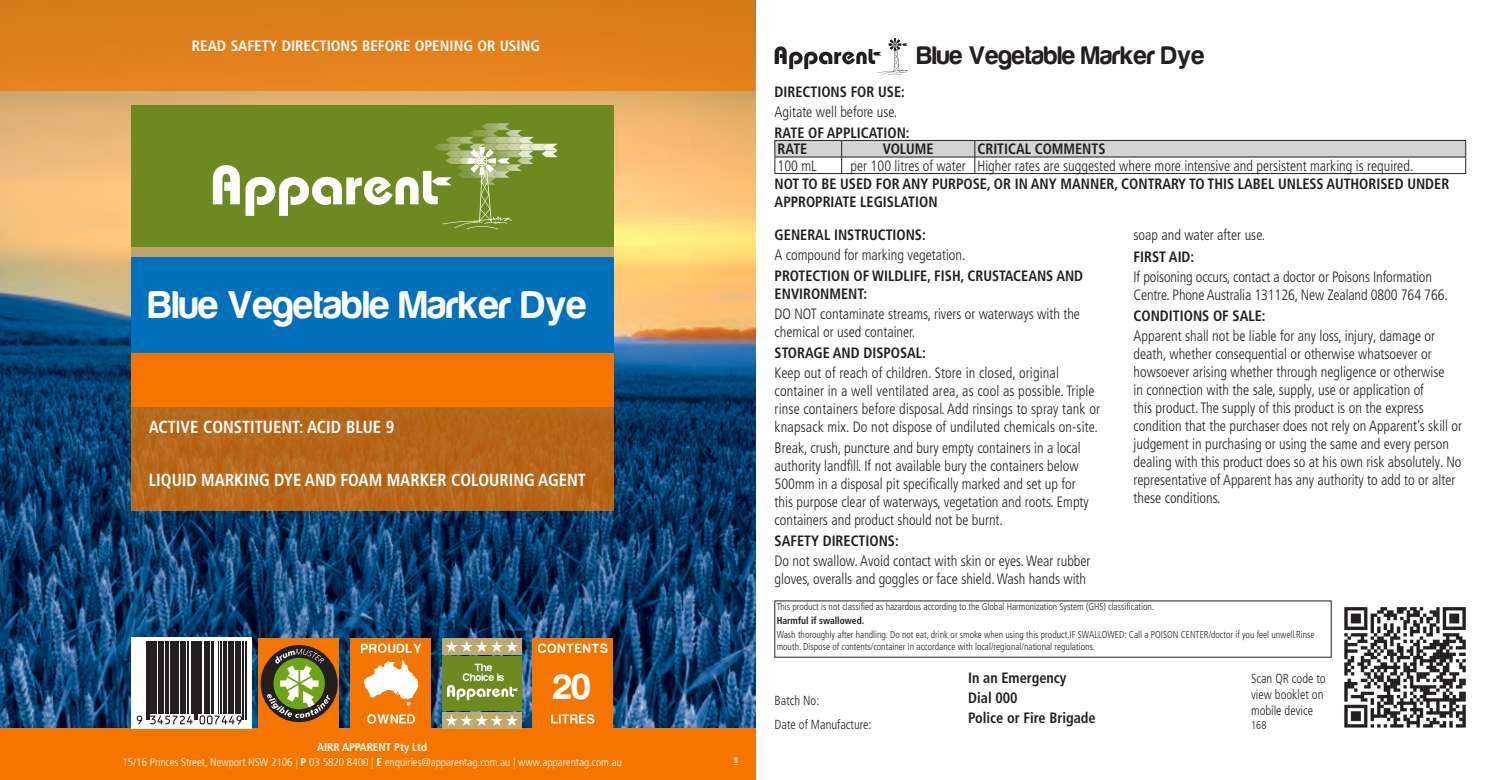
<style>
.page{position:relative;width:1489px;height:780px;background:#fff}
.page>*{position:absolute;margin:0;border:0;box-sizing:border-box;transform-origin:0 0}
.t1{font:40px "Harabara";letter-spacing:.01em;color:#fff}
.t2{font:36.75px "Harabara";color:#fff}
.t3{font:26.25px "Harabara";letter-spacing:.01em;color:#231f20}
.t4{font:700 condensed 17.5px "Frutiger LT Pro";color:#fff;scale:.95 1}
.t5{font:300 condensed 15px/18px "Frutiger LT Pro";color:#231f20;scale:.95 1}
.t6{font:700 condensed 15px/18px "Frutiger LT Pro";color:#231f20;scale:.95 1}
.t7{font:700 condensed 15px "Frutiger LT Pro";color:#fff}
.t8{font:300 condensed 13.12px/15.8px "Frutiger LT Pro";color:#231f20;scale:.95 1}
.t9{font:300 condensed 11.25px/14.5px "Frutiger LT Pro";color:#fff;text-align:center}
.t10{font:300 condensed 11.25px "Frutiger LT Pro";color:#231f20;scale:.95 1}
.t11{font:300 condensed 10px/12px "Frutiger LT Pro";color:#231f20;scale:.95 1}
.t12{font:700 condensed 10px "Frutiger LT Pro";color:#231f20;scale:.95 1}
.t13{font:5.5px "Frutiger LT Pro";color:#fff;scale:.95 1}
.s1{font-weight:700}
</style>
<div class="page">
<img style="left:0;top:91px;width:755px;height:637px">
<div style="left:0;top:0;width:755px;height:91px;background:#df7f1c"></div>
<div style="left:131px;top:105px;width:482px;height:142px;background:#6c8a1f"></div>
<svg style="left:213px;top:123px;width:345px;height:106px"></svg>
<div style="left:131px;top:247px;width:482px;height:10px;background:#bea36d"></div>
<div style="left:131px;top:257px;width:482px;height:96px;background:#0071ba"></div>
<div style="left:131px;top:353px;width:482px;height:53px;background:#f47600"></div>
<svg style="left:131px;top:406px;width:482px;height:105px;fill:#b6671a"></svg>
<div style="left:0;top:728px;width:755px;height:52px;background:#f47600"></div>
<div style="left:350px;top:637px;width:81px;height:91px;background:#f47600"></div>
<svg style="left:364px;top:659px;width:54px;height:47px"></svg>
<svg style="left:361px;top:643px;width:60px;height:10px"></svg>
<svg style="left:367px;top:714px;width:48px;height:9px"></svg>
<div style="left:532px;top:637px;width:81px;height:91px;background:#f47600"></div>
<svg style="left:538px;top:643px;width:69px;height:10px"></svg>
<svg style="left:551px;top:714px;width:43px;height:9px"></svg>
<div style="left:442px;top:656px;width:79px;height:54px;background:#6c8a1f"></div>
<div style="left:442px;top:712px;width:79px;height:16px;background:#beaa70"></div>
<div style="left:442px;top:638px;width:79px;height:16px;background:#beaa70"></div>
<svg style="left:445px;top:641px;width:73px;height:11px"></svg>
<svg style="left:445px;top:714px;width:73px;height:12px"></svg>
<svg style="left:447px;top:663px;width:71px;height:37px"></svg>
<div style="left:258px;top:637px;width:81px;height:91px;background:#f47600"></div>
<div style="left:260px;top:645px;width:78px;height:77px;background:#231f20;border-radius:50%"></div>
<svg style="left:267px;top:648px;width:63px;height:70px"></svg>
<svg style="left:774px;top:38px;width:134px;height:37px"></svg>
<svg style="left:131px;top:637px;width:121px;height:91px"></svg>
<svg style="left:137px;top:715px;width:5px;height:9px"></svg>
<hr style="left:146px;top:641px;width:1px;height:78px;background:#231f20">
<hr style="left:148px;top:641px;width:1px;height:78px;background:#231f20">
<hr style="left:150px;top:641px;width:4px;height:73px;background:#231f20">
<hr style="left:155px;top:641px;width:2px;height:73px;background:#231f20">
<hr style="left:159px;top:641px;width:3px;height:73px;background:#231f20">
<hr style="left:163px;top:641px;width:1px;height:73px;background:#231f20">
<hr style="left:165px;top:641px;width:3px;height:73px;background:#231f20">
<hr style="left:170px;top:641px;width:1px;height:73px;background:#231f20">
<hr style="left:172px;top:641px;width:3px;height:73px;background:#231f20">
<hr style="left:176px;top:641px;width:3px;height:73px;background:#231f20">
<hr style="left:181px;top:641px;width:2px;height:73px;background:#231f20">
<hr style="left:184px;top:641px;width:2px;height:73px;background:#231f20">
<svg style="left:150px;top:715px;width:42px;height:9px"></svg>
<hr style="left:187px;top:641px;width:1px;height:73px;background:#231f20">
<hr style="left:191px;top:641px;width:2px;height:73px;background:#231f20">
<hr style="left:194px;top:641px;width:1px;height:78px;background:#231f20">
<hr style="left:197px;top:641px;width:1px;height:78px;background:#231f20">
<hr style="left:199px;top:641px;width:3px;height:73px;background:#231f20">
<hr style="left:204px;top:641px;width:1px;height:73px;background:#231f20">
<hr style="left:206px;top:641px;width:3px;height:73px;background:#231f20">
<hr style="left:211px;top:641px;width:1px;height:73px;background:#231f20">
<hr style="left:213px;top:641px;width:1px;height:73px;background:#231f20">
<hr style="left:218px;top:641px;width:1px;height:73px;background:#231f20">
<hr style="left:221px;top:641px;width:1px;height:73px;background:#231f20">
<hr style="left:223px;top:641px;width:3px;height:73px;background:#231f20">
<hr style="left:228px;top:641px;width:1px;height:73px;background:#231f20">
<hr style="left:230px;top:641px;width:3px;height:73px;background:#231f20">
<svg style="left:199px;top:715px;width:43px;height:9px"></svg>
<hr style="left:235px;top:641px;width:4px;height:73px;background:#231f20">
<hr style="left:240px;top:641px;width:1px;height:73px;background:#231f20">
<hr style="left:243px;top:641px;width:1px;height:78px;background:#231f20">
<hr style="left:245px;top:641px;width:1px;height:78px;background:#231f20">
<svg style="left:774px;top:140px;width:692px;height:33px"></svg>
<hr style="left:774px;top:173px;width:67px;height:1px;background:#231f20">
<hr style="left:841px;top:173px;width:133px;height:1px;background:#231f20">
<hr style="left:974px;top:173px;width:491px;height:1px;background:#231f20">
<img style="left:1344px;top:607px;width:120px;height:120px">
<p class="t7" style="left:192px;top:37px;width:349px">READ SAFETY DIRECTIONS BEFORE OPENING OR USING</p>
<h1 class="t1" style="left:149px;top:283px;width:439px">Blue Vegetable Marker Dye</h1>
<p class="t4" style="left:149px;top:416px;width:260px">ACTIVE CONSTITUENT: ACID BLUE 9</p>
<p class="t4" style="left:149px;top:469px;width:461px">LIQUID MARKING DYE AND FOAM MARKER COLOURING AGENT</p>
<h2 class="t2" style="left:553px;top:667px;width:39px">20</h2>
<p class="t9" style="left:122px;top:740px;width:501px"><span class="s1">AIRR APPARENT Pty Ltd<br></span>15/16 Princes Street, Newport NSW 2106 | <span class="s1">P</span> 03 5820 8400 | <span class="s1">E</span> enquiries@apparentag.com.au | www.apparentag.com.au</p>
<p class="t13" style="left:732px;top:765px;width:11px;rotate:-90deg">168</p>
<h3 class="t3" style="left:917px;top:42px;width:289px">Blue Vegetable Marker Dye</h3>
<p class="t6" style="left:774px;top:83px;width:138px">DIRECTIONS FOR USE:</p>
<p class="t5" style="left:774px;top:103px;width:131px">Agitate well before use.</p>
<p class="t6" style="left:774px;top:125px;width:144px;line-height:16.2px">RATE OF APPLICATION:<br>RATE</p>
<p class="t6" style="left:882px;top:140px;width:55px">VOLUME</p>
<p class="t6" style="left:977px;top:140px;width:136px">CRITICAL COMMENTS</p>
<p class="t5" style="left:777px;top:157px;width:43px">100 mL</p>
<p class="t5" style="left:850px;top:157px;width:594px">per 100 litres of water Higher rates are suggested where more intensive and persistent marking is required.</p>
<p class="t6" style="left:774px;top:175px;width:711px">NOT TO BE USED FOR ANY PURPOSE, OR IN ANY MANNER, CONTRARY TO THIS LABEL UNLESS AUTHORISED UNDER<br>APPROPRIATE LEGISLATION</p>
<p class="t6" style="left:774px;top:226px;width:161px">GENERAL INSTRUCTIONS:</p>
<p class="t5" style="left:774px;top:246px;width:202px">A compound for marking vegetation.</p>
<p class="t6" style="left:774px;top:267px;width:326px">PROTECTION OF WILDLIFE, FISH, CRUSTACEANS AND<br>ENVIRONMENT:</p>
<p class="t5" style="left:774px;top:305px;width:323px">DO NOT contaminate streams, rivers or waterways with the chemical or used container.</p>
<p class="t6" style="left:774px;top:344px;width:161px">STORAGE AND DISPOSAL:</p>
<p class="t5" style="left:774px;top:364px;width:344px">Keep out of reach of children. Store in closed, original container in a well ventilated area, as cool as possible. Triple rinse containers before disposal. Add rinsings to spray tank or knapsack mix. Do not dispose of undiluted chemicals on-site.</p>
<p class="t5" style="left:774px;top:439px;width:332px">Break, crush, puncture and bury empty containers in a local authority landfill. If not available bury the containers below 500mm in a disposal pit specifically marked and set up for this purpose clear of waterways, vegetation and roots. Empty containers and product should not be burnt.</p>
<p class="t6" style="left:774px;top:531px;width:132px">SAFETY DIRECTIONS:</p>
<p class="t5" style="left:774px;top:551px;width:334px">Do not swallow. Avoid contact with skin or eyes. Wear rubber gloves, overalls and goggles or face shield. Wash hands with</p>
<p class="t5" style="left:1133px;top:226px;width:140px">soap and water after use.</p>
<p class="t6" style="left:1133px;top:248px;width:65px">FIRST AID:</p>
<p class="t5" style="left:1133px;top:268px;width:332px">If poisoning occurs, contact a doctor or Poisons Information<br>Centre. Phone Australia 131126, New Zealand 0800 764 766.</p>
<p class="t6" style="left:1133px;top:307px;width:140px">CONDITIONS OF SALE:</p>
<p class="t5" style="left:1133px;top:327px;width:347px">Apparent shall not be liable for any loss, injury, damage or death, whether consequential or otherwise whatsoever or howsoever arising whether through negligence or otherwise<br>in connection with the sale, supply, use or application of<br>this product. The supply of this product is on the express condition that the purchaser does not rely on Apparent’s skill or judgement in purchasing or using the same and every person dealing with this product does so at his own risk absolutely. No representative of Apparent has any authority to add to or alter these conditions.</p>
<p class="t11" style="left:776px;top:601px;width:399px">This product is not classified as hazardous according to the Global Harmonization System (GHS) classification.</p>
<p class="t12" style="left:776px;top:614px;width:94px">Harmful if swallowed.</p>
<p class="t11" style="left:776px;top:628px;width:567px">Wash thoroughly after handling. Do not eat, drink or smoke when using this product.IF SWALLOWED: Call a POISON CENTER/doctor if you feel unwell.Rinse mouth. Dispose of contents/container in accordance with local/regional/national regulations.</p>
<p class="t8" style="left:774px;top:689px;width:104px;line-height:23.5px">Batch No:<br>Date of Manufacture:</p>
<p class="t6" style="left:968px;top:667px;width:136px;line-height:20.1px">In an Emergency<br>Dial 000<br>Police or Fire Brigade</p>
<p class="t8" style="left:1250px;top:671px;width:80px">Scan QR code to view booklet on mobile device</p>
<p class="t10" style="left:1250px;top:718px;width:18px">168</p>
</div>
